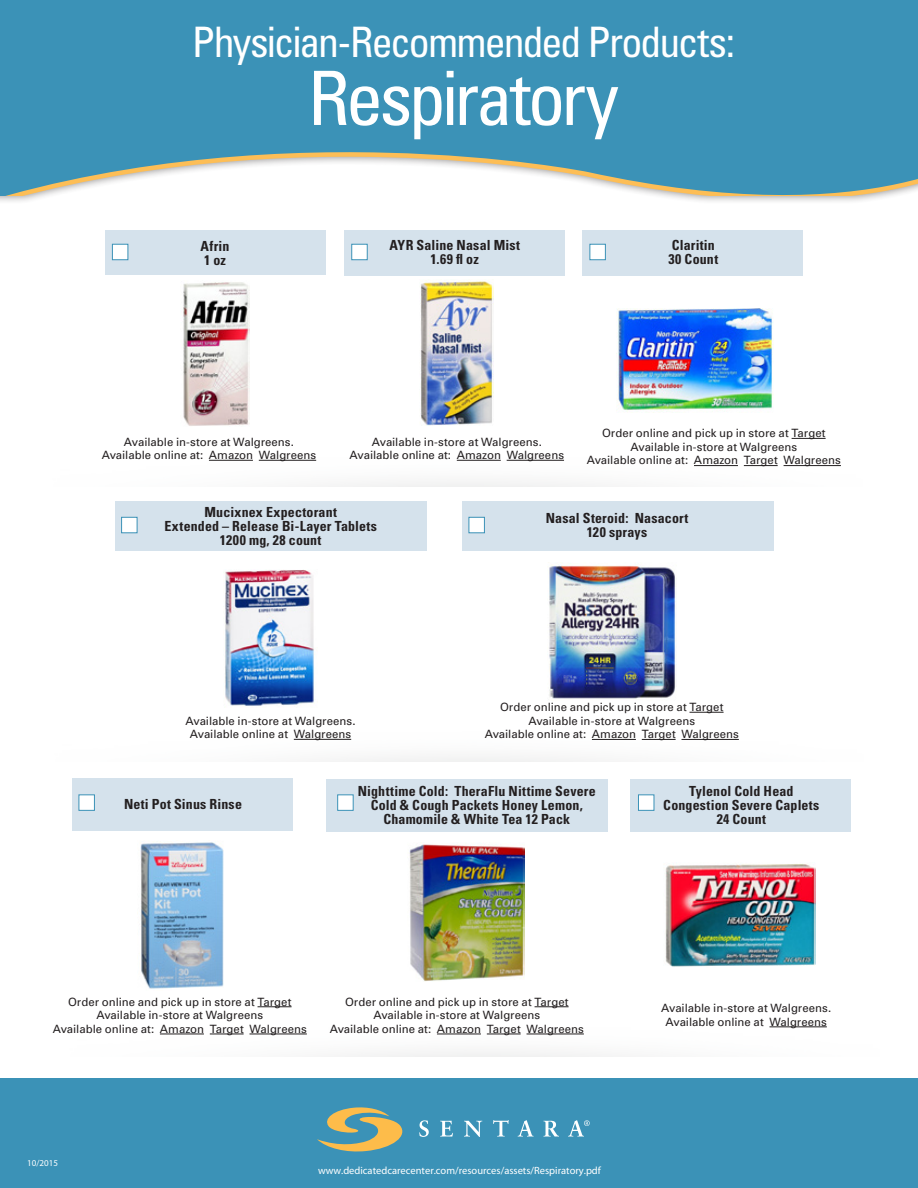
<style>
.page{position:relative;width:918px;height:1188px;background:#fff}
.page>*{position:absolute;margin:0;border:0;box-sizing:border-box;transform-origin:0 0}
.t1{font:condensed 75px "Univers";letter-spacing:-.055em;color:#fff}
.t2{font:condensed 42px "Univers";letter-spacing:-.045em;color:#fff}
.t3{font:700 condensed 13.95px/14px "Univers";letter-spacing:.015em;color:#231f20;text-align:center}
.t4{font:11.4px "Univers";letter-spacing:-.005em;color:#231f20}
.t5{font:10.5px "Myriad";color:#fff}
.t6{font:9px "Myriad";color:#fff}
</style>
<div class="page">
<img style="left:160px;top:1026px;width:667px;height:31px">
<div style="left:0;top:0;width:918px;height:204px;background:#231f20;opacity:.47"></div>
<svg style="left:0;top:0;width:918px;height:195px;background:#519cbb"></svg>
<div style="left:0;top:0;width:457px;height:14px;background:#3b92b7"></div>
<div style="left:0;top:1078px;width:918px;height:110px;background:#3b92b7"></div>
<svg style="left:419px;top:1120px;width:10px;height:17px"></svg>
<svg style="left:440px;top:1121px;width:13px;height:16px"></svg>
<svg style="left:464px;top:1121px;width:18px;height:16px"></svg>
<svg style="left:493px;top:1120px;width:16px;height:17px"></svg>
<svg style="left:518px;top:1120px;width:16px;height:17px"></svg>
<svg style="left:544px;top:1121px;width:15px;height:16px"></svg>
<svg style="left:317px;top:1107px;width:86px;height:44px"></svg>
<svg style="left:568px;top:1120px;width:22px;height:17px"></svg>
<div style="left:344px;top:230px;width:220px;height:45px;background:#d5e2ec"></div>
<div style="left:326px;top:779px;width:282px;height:53px;background:#d5e2ec"></div>
<div style="left:352px;top:244px;width:15px;height:16px;background:#fff;border:1px solid #3b92b7"></div>
<div style="left:337px;top:795px;width:16px;height:16px;background:#fff;border:1px solid #3b92b7"></div>
<div style="left:582px;top:230px;width:220px;height:45px;background:#d5e2ec"></div>
<div style="left:631px;top:779px;width:220px;height:53px;background:#d5e2ec"></div>
<div style="left:590px;top:244px;width:16px;height:16px;background:#fff;border:1px solid #3b92b7"></div>
<div style="left:638px;top:795px;width:16px;height:16px;background:#fff;border:1px solid #3b92b7"></div>
<hr style="left:792px;top:438px;width:34px;height:1px;background:#231f20">
<hr style="left:694px;top:465px;width:44px;height:1px;background:#231f20">
<hr style="left:744px;top:465px;width:34px;height:1px;background:#231f20">
<hr style="left:784px;top:465px;width:57px;height:1px;background:#231f20">
<hr style="left:769px;top:1027px;width:58px;height:1px;background:#231f20">
<div style="left:106px;top:230px;width:220px;height:44px;background:#d5e2ec"></div>
<div style="left:72px;top:779px;width:221px;height:52px;background:#d5e2ec"></div>
<div style="left:112px;top:244px;width:16px;height:16px;background:#fff;border:1px solid #3b92b7"></div>
<div style="left:79px;top:795px;width:16px;height:16px;background:#fff;border:1px solid #3b92b7"></div>
<hr style="left:209px;top:460px;width:44px;height:1px;background:#231f20">
<hr style="left:259px;top:460px;width:57px;height:1px;background:#231f20">
<hr style="left:457px;top:460px;width:44px;height:1px;background:#231f20">
<hr style="left:507px;top:460px;width:57px;height:1px;background:#231f20">
<div style="left:115px;top:501px;width:311px;height:50px;background:#d5e2ec"></div>
<div style="left:462px;top:501px;width:311px;height:50px;background:#d5e2ec"></div>
<div style="left:121px;top:517px;width:16px;height:16px;background:#fff;border:1px solid #3b92b7"></div>
<div style="left:469px;top:517px;width:16px;height:16px;background:#fff;border:1px solid #3b92b7"></div>
<hr style="left:294px;top:739px;width:57px;height:1px;background:#231f20">
<hr style="left:690px;top:712px;width:34px;height:1px;background:#231f20">
<hr style="left:592px;top:739px;width:44px;height:1px;background:#231f20">
<hr style="left:642px;top:739px;width:34px;height:1px;background:#231f20">
<hr style="left:682px;top:739px;width:57px;height:1px;background:#231f20">
<img style="left:183px;top:282px;width:66px;height:144px">
<img style="left:140px;top:842px;width:84px;height:147px">
<img style="left:409px;top:844px;width:116px;height:138px">
<img style="left:665px;top:864px;width:151px;height:103px">
<img style="left:225px;top:570px;width:89px;height:136px">
<img style="left:549px;top:565px;width:127px;height:134px">
<img style="left:617px;top:309px;width:156px;height:103px">
<img style="left:420px;top:280px;width:74px;height:146px">
<hr style="left:258px;top:1006px;width:34px;height:1px;background:#231f20">
<hr style="left:160px;top:1034px;width:44px;height:1px;background:#231f20">
<hr style="left:210px;top:1034px;width:34px;height:1px;background:#231f20">
<hr style="left:250px;top:1034px;width:57px;height:1px;background:#231f20">
<hr style="left:535px;top:1006px;width:34px;height:1px;background:#231f20">
<hr style="left:437px;top:1034px;width:44px;height:1px;background:#231f20">
<hr style="left:487px;top:1034px;width:34px;height:1px;background:#231f20">
<hr style="left:527px;top:1034px;width:57px;height:1px;background:#231f20">
<p class="t2" style="left:192px;top:15px;width:545px">Physician-Recommended Products:</p>
<p class="t1" style="left:308px;top:51px;width:312px">Respiratory</p>
<p class="t3" style="left:201px;top:239px;width:30px;text-align:left">Afrin<br>1 oz</p>
<p class="t3" style="left:389px;top:238px;width:132px">AYR Saline Nasal Mist<br>1.69 fl oz</p>
<p class="t3" style="left:669px;top:238px;width:51px;text-align:left">Claritin<br>30 Count</p>
<p class="t4" style="left:124px;top:434px;width:172px">Available in-store at Walgreens.</p>
<p class="t4" style="left:102px;top:448px;width:216px">Available online at: Amazon Walgreens</p>
<p class="t4" style="left:372px;top:434px;width:172px">Available in-store at Walgreens.</p>
<p class="t4" style="left:350px;top:448px;width:216px">Available online at: Amazon Walgreens</p>
<p class="t4" style="left:602px;top:426px;width:225px">Order online and pick up in store at Target</p>
<p class="t4" style="left:631px;top:440px;width:168px">Available in-store at Walgreens</p>
<p class="t4" style="left:587px;top:453px;width:256px">Available online at: Amazon Target Walgreens</p>
<p class="t3" style="left:164px;top:505px;width:214px">Mucixnex Expectorant<br>Extended – Release Bi-Layer Tablets<br>1200 mg, 28 count</p>
<p class="t3" style="left:546px;top:511px;width:144px">Nasal Steroid: Nasacort<br>120 sprays</p>
<p class="t4" style="left:186px;top:714px;width:172px">Available in-store at Walgreens.</p>
<p class="t4" style="left:190px;top:727px;width:163px">Available online at Walgreens</p>
<p class="t4" style="left:500px;top:700px;width:225px">Order online and pick up in store at Target</p>
<p class="t4" style="left:528px;top:714px;width:168px">Available in-store at Walgreens</p>
<p class="t4" style="left:485px;top:727px;width:256px">Available online at: Amazon Target Walgreens</p>
<p class="t3" style="left:124px;top:797px;width:120px">Neti Pot Sinus Rinse</p>
<p class="t3" style="left:358px;top:783px;width:239px">Nighttime Cold: TheraFlu Nittime Severe<br>Cold &amp; Cough Packets Honey Lemon,<br>Chamomile &amp; White Tea 12 Pack</p>
<p class="t3" style="left:663px;top:783px;width:158px">Tylenol Cold Head<br>Congestion Severe Caplets</p>
<p class="t3" style="left:717px;top:811px;width:51px">24 Count</p>
<p class="t4" style="left:68px;top:995px;width:225px">Order online and pick up in store at Target</p>
<p class="t4" style="left:96px;top:1008px;width:168px">Available in-store at Walgreens</p>
<p class="t4" style="left:53px;top:1022px;width:256px">Available online at: Amazon Target Walgreens</p>
<p class="t4" style="left:345px;top:995px;width:225px">Order online and pick up in store at Target</p>
<p class="t4" style="left:373px;top:1008px;width:168px">Available in-store at Walgreens</p>
<p class="t4" style="left:330px;top:1022px;width:256px">Available online at: Amazon Target Walgreens</p>
<p class="t6" style="left:27px;top:1158px;width:32px">10/2015</p>
<p class="t5" style="left:318px;top:1165px;width:284px">www.dedicatedcarecenter.com/resources/assets/Respiratory.pdf</p>
<p class="t4" style="left:661px;top:1001px;width:172px">Available in-store at Walgreens.</p>
<p class="t4" style="left:666px;top:1015px;width:163px">Available online at Walgreens</p>
</div>
